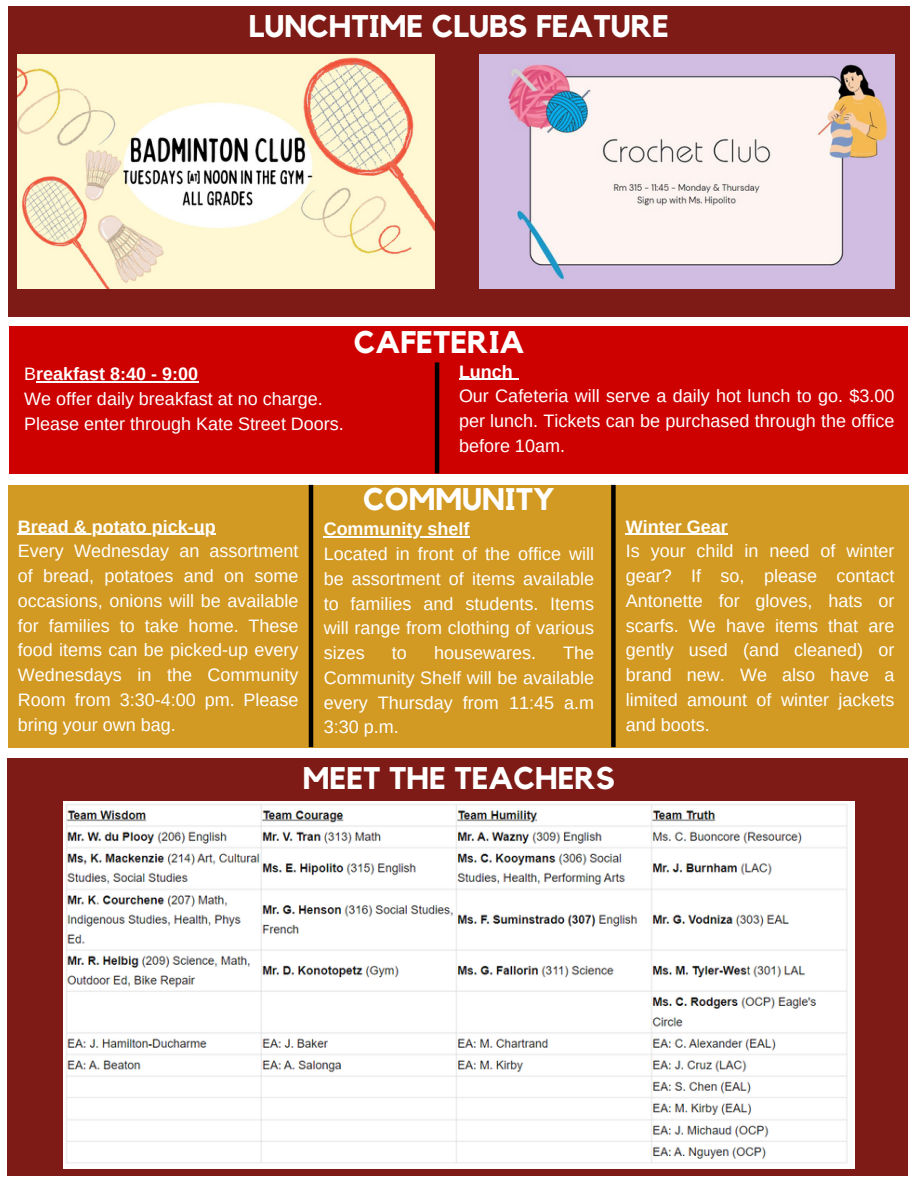
<style>
.page{position:relative;width:918px;height:1188px;background:#fff}
.page>*{position:absolute;margin:0;border:0;box-sizing:border-box;transform-origin:0 0}
.t1{font:700 31.2px "Kollektif";color:#fff}
.t2{font:18px/24.8px "Arimo";color:#fff;text-align:justify}
.t3{font:700 18px "Arimo";color:#fff}
.s1{font-weight:400}
</style>
<div class="page">
<div style="left:7px;top:758px;width:901px;height:418px;background:#7f1b16"></div>
<div style="left:9px;top:327px;width:899px;height:147px;background:#ce0101"></div>
<div style="left:9px;top:485px;width:900px;height:262px;background:#d29923"></div>
<hr style="left:309px;top:485px;width:4px;height:262px;background:#000">
<div style="left:611px;top:485px;width:5px;height:262px;background:#000"></div>
<hr style="left:435px;top:362px;width:4px;height:111px;background:#000">
<div style="left:9px;top:6px;width:900px;height:311px;background:#7f1b16"></div>
<img style="left:18px;top:54px;width:416px;height:234px">
<img style="left:480px;top:54px;width:415px;height:234px">
<img style="left:63px;top:801px;width:791px;height:367px">
<hr style="left:36px;top:381px;width:162px;height:1px;background:#fff">
<hr style="left:459px;top:379px;width:54px;height:1px;background:#fff">
<hr style="left:18px;top:534px;width:198px;height:1px;background:#fff">
<hr style="left:324px;top:536px;width:146px;height:2px;background:#fff">
<hr style="left:626px;top:534px;width:102px;height:1px;background:#fff">
<p class="t1" style="left:249px;top:12px;width:422px">LUNCHTIME CLUBS FEATURE</p>
<p class="t3" style="left:24px;top:364px;width:176px"><span class="s1">B</span>reakfast 8:40 - 9:00</p>
<p class="t2" style="left:24px;top:386px;width:300px">We offer daily breakfast at no charge.</p>
<p class="t2" style="left:24px;top:411px;width:321px">Please enter through Kate Street Doors.</p>
<h1 class="t1" style="left:354px;top:328px;width:172px">CAFETERIA</h1>
<h1 class="t3" style="left:459px;top:361px;width:55px">Lunch</h1>
<p class="t2" style="left:459px;top:384px;width:437px">Our Cafeteria will serve a daily hot lunch to go. $3.00 per lunch. Tickets can be purchased through the office before 10am.</p>
<p class="t1" style="left:363px;top:485px;width:193px">COMMUNITY</p>
<p class="t3" style="left:18px;top:516px;width:199px">Bread &amp; potato pick-up</p>
<p class="t2" style="left:18px;top:539px;width:282px">Every Wednesday an assortment of bread, potatoes and on some occasions, onions will be available for families to take home. These food items can be picked-up every Wednesdays in the Community Room from 3:30-4:00 pm. Please bring your own bag.</p>
<p class="t3" style="left:324px;top:519px;width:147px">Community shelf</p>
<p class="t2" style="left:324px;top:541px;width:272px">Located in front of the office will be assortment of items available to families and students. Items will range from clothing of various sizes</p>
<p class="t2" style="left:324px;top:640px;width:272px;text-indent:240px">The Community Shelf will be available every Thursday from 11:45 a.m 3:30 p.m.</p>
<p class="t2" style="left:392px;top:640px;width:16px">to</p>
<p class="t2" style="left:434px;top:640px;width:104px">housewares.</p>
<p class="t1" style="left:303px;top:763px;width:314px">MEET THE TEACHERS</p>
<p class="t3" style="left:626px;top:516px;width:103px">Winter Gear</p>
<h1 class="t2" style="left:626px;top:539px;width:270px">Is your child in need of winter gear? If so, please contact Antonette for gloves, hats or scarfs. We have items that are gently used (and cleaned) or brand new. We also have a limited amount of winter jackets and boots.</h1>
</div>
